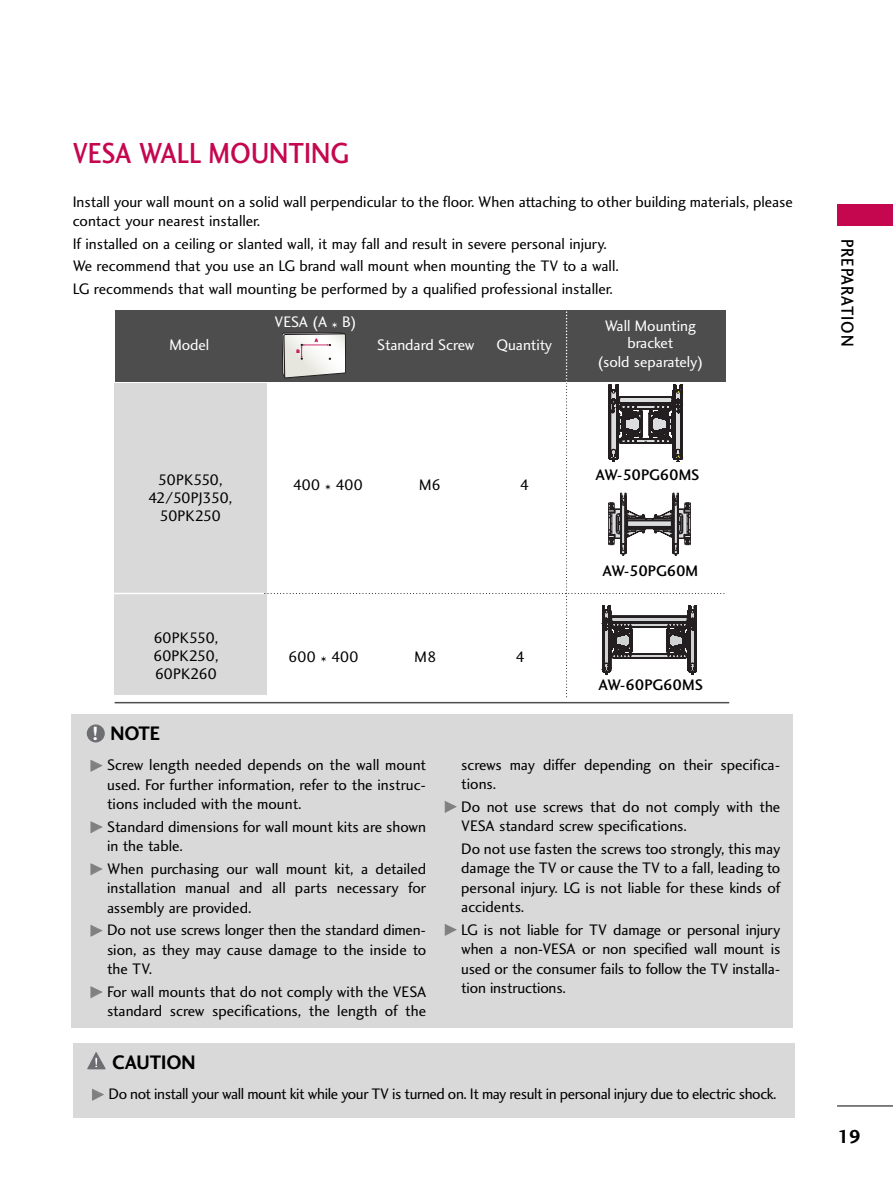
<style>
.page{position:relative;width:893px;height:1190px;background:#fff}
.page>*{position:absolute;margin:0;border:0;box-sizing:border-box;transform-origin:0 0}
.t1{font:30px "Charlotte Sans Medium Plain";color:#c50750;scale:.9 1}
.t2{font:20.25px "Charlotte Sans Bold Plain";color:#000;scale:.95 1}
.t3{font:19.5px "Charlotte Sans Bold Plain";color:#000}
.t4{font:18px "Charlotte Sans Medium Plain";letter-spacing:.06em;color:#000;scale:.9 1}
.t5{font:15.75px/19.5px "Charlotte Sans Book Plain";color:#000;text-align:justify}
.t6{font:15.75px "Charlotte Sans Book Plain";letter-spacing:-.025em;color:#000}
.t7{font:15.75px/16.5px "Charlotte Sans Book Plain";letter-spacing:-.005em;color:#fff;text-align:center}
.t8{font:15.75px "Charlotte Sans Medium Plain";color:#000}
.t9{font:15.75px/18px "Charlotte Sans Book Plain";letter-spacing:-.065em;color:#000;text-align:center}
.t10{font:700 4.65px "Helvetica";color:#c50750}
.s1{font-size:19.95px;color:#fff}
</style>
<div class="page">
<div style="left:837px;top:204px;width:55px;height:21px;background:#c50750"></div>
<hr style="left:837px;top:1105px;width:55px;height:1px;background:#000">
<div style="left:73px;top:1043px;width:721px;height:74px;background:#d9d9d9"></div>
<svg style="left:87px;top:1052px;width:19px;height:17px"></svg>
<div style="left:72px;top:714px;width:721px;height:313px;background:#d9d9d9"></div>
<div style="left:87px;top:724px;width:18px;height:18px;background:#6d6e71;border-radius:50%"></div>
<div style="left:115px;top:383px;width:152px;height:312px;background:#d9d9d9"></div>
<div style="left:115px;top:310px;width:610px;height:72px;background:#4d4d4d"></div>
<hr style="left:115px;top:702px;width:614px;height:1px;background:#4d4d4d">
<hr style="left:109px;top:592px;width:156px;height:2px;background:#fff">
<svg style="left:265px;top:312px;width:461px;height:385px"></svg>
<h1 class="t1" style="left:73px;top:142px;width:308px">VESA WALL MOUNTING</h1>
<p class="t5" style="left:73px;top:193px;width:721px">Install your wall mount on a solid wall perpendicular to the floor. When attaching to other building materials, please contact your nearest installer.</p>
<p class="t5" style="left:73px;top:234px;width:547px;line-height:22.5px;text-align:left">If installed on a ceiling or slanted wall, it may fall and result in severe personal injury.<br>We recommend that you use an LG brand wall mount when mounting the TV to a wall.<br>LG recommends that wall mounting be performed by a qualified professional installer.</p>
<p class="t7" style="left:169px;top:338px;width:41px">Model</p>
<p class="t7" style="left:274px;top:315px;width:84px">VESA (A * B)</p>
<p class="t10" style="left:296px;top:349px;width:5px">B</p>
<p class="t10" style="left:315px;top:339px;width:5px">A</p>
<p class="t7" style="left:377px;top:338px;width:99px">Standard Screw</p>
<p class="t7" style="left:496px;top:338px;width:57px">Quantity</p>
<p class="t9" style="left:148px;top:472px;width:86px">50PK550,<br>42/50PJ350,<br>50PK250</p>
<p class="t5" style="left:293px;top:476px;width:72px">400 * 400</p>
<p class="t5" style="left:419px;top:476px;width:24px">M6</p>
<p class="t5" style="left:520px;top:476px;width:11px">4</p>
<p class="t5" style="left:153px;top:630px;width:67px;line-height:18px">60PK550, 60PK250, 60PK260</p>
<p class="t2" style="left:92px;top:725px;width:73px"><span class="s1">!</span> NOTE</p>
<p class="t5" style="left:288px;top:648px;width:72px">600 * 400</p>
<p class="t5" style="left:414px;top:648px;width:24px">M8</p>
<p class="t5" style="left:515px;top:648px;width:11px">4</p>
<p class="t7" style="left:605px;top:319px;width:92px">Wall Mounting bracket</p>
<p class="t7" style="left:597px;top:355px;width:107px">(sold separately)</p>
<p class="t8" style="left:595px;top:468px;width:106px">AW-50PG60MS</p>
<p class="t8" style="left:602px;top:565px;width:97px">AW-50PG60M</p>
<p class="t8" style="left:598px;top:679px;width:106px">AW-60PG60MS</p>
<p class="t5" style="left:107px;top:757px;width:320px;text-indent:-17px"><sub>G</sub> Screw length needed depends on the wall mount used. For further information, refer to the instruc&shy;tions included with the mount.</p>
<p class="t5" style="left:107px;top:818px;width:320px;text-indent:-17px"><sub>G</sub> Standard dimensions for wall mount kits are shown in the table.</p>
<p class="t5" style="left:107px;top:860px;width:320px;text-indent:-17px"><sub>G</sub> When purchasing our wall mount kit, a detailed installation manual and all parts necessary for assembly are provided.</p>
<p class="t5" style="left:107px;top:922px;width:320px;text-indent:-17px"><sub>G</sub> Do not use screws longer then the standard dimen&shy;sion, as they may cause damage to the inside to the TV.</p>
<p class="t5" style="left:90px;top:983px;width:337px;text-align:right"><sub>G</sub> For wall mounts that do not comply with the VESA standard screw specifications, the length of the</p>
<p class="t2" style="left:112px;top:1055px;width:89px">CAUTION</p>
<p class="t5" style="left:461px;top:756px;width:320px">screws may differ depending on their specifica&shy;tions.</p>
<p class="t5" style="left:461px;top:798px;width:320px;text-indent:-17px"><sub>G</sub> Do not use screws that do not comply with the<br>VESA standard screw specifications.</p>
<p class="t5" style="left:461px;top:840px;width:320px">Do not use fasten the screws too strongly, this may damage the TV or cause the TV to a fall, leading to personal injury. LG is not liable for these kinds of accidents.</p>
<p class="t5" style="left:461px;top:921px;width:320px;text-indent:-17px"><sub>G</sub> LG is not liable for TV damage or personal injury when a non-VESA or non specified wall mount is used or the consumer fails to follow the TV installa&shy;tion instructions.</p>
<p class="t6" style="left:92px;top:1088px;width:686px"><sub>G</sub> Do not install your wall mount kit while your TV is turned on. It may result in personal injury due to electric shock.</p>
<p class="t4" style="left:854px;top:239px;width:121px;rotate:90deg">PREPARATION</p>
<p class="t3" style="left:837px;top:1128px;width:25px">19</p>
</div>
